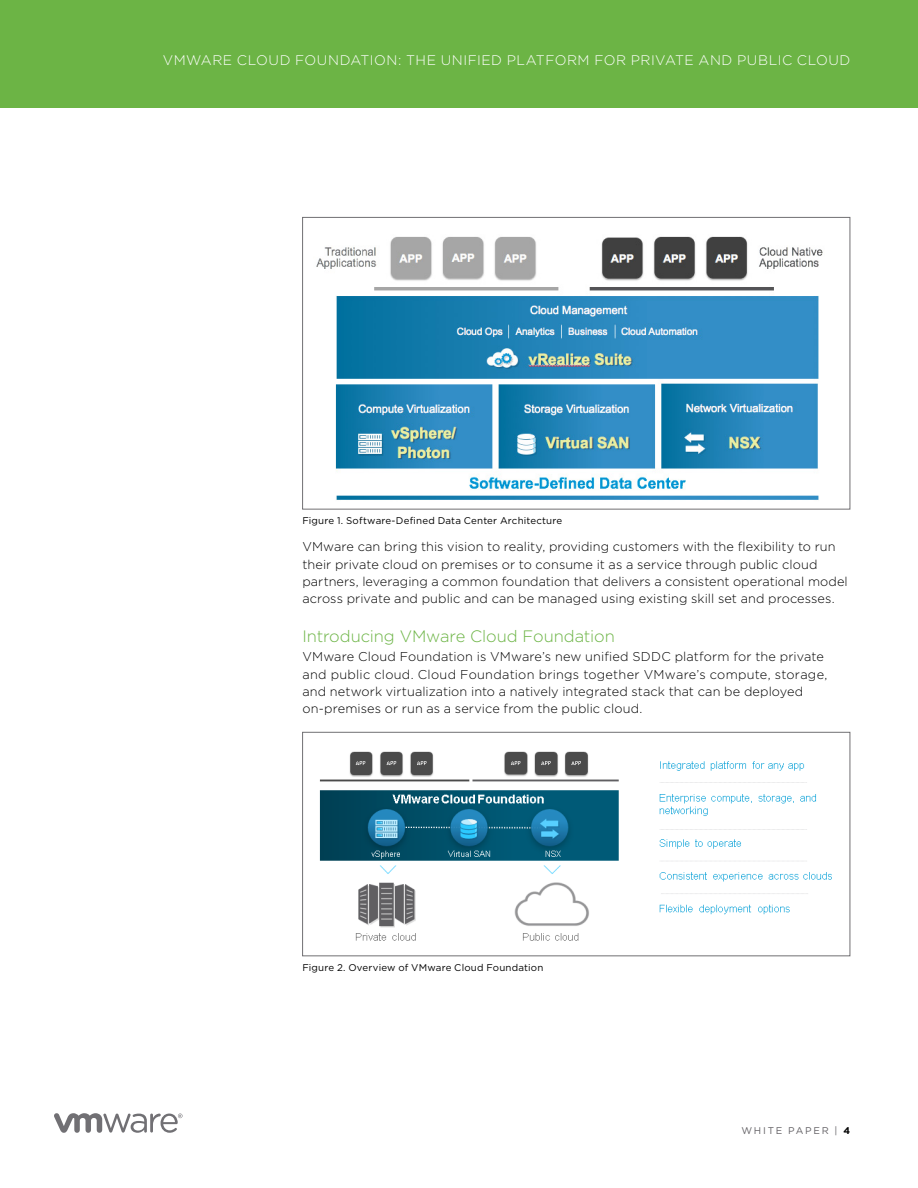
<style>
.page{position:relative;width:918px;height:1188px;background:#fff}
.page>*{position:absolute;margin:0;border:0;box-sizing:border-box;transform-origin:0 0}
.t1{font:300 16.5px "Gotham";letter-spacing:-.005em;color:#6cb445}
.t2{font:300 13.8px "Gotham";letter-spacing:.035em;color:#fff}
.t3{font:300 12.75px/17.2px "Gotham";letter-spacing:.005em;color:#000}
.t4{font:9.75px "Gotham";letter-spacing:.02em;color:#000}
.t5{font:9.75px "Gotham";letter-spacing:.175em;color:#636165}
.s1{font-weight:700;color:#000}
</style>
<div class="page">
<div style="left:0;top:0;width:918px;height:108px;background:#6cb445"></div>
<svg style="left:54px;top:1113px;width:129px;height:20px"></svg>
<img style="left:316px;top:236px;width:507px;height:264px">
<div style="left:302px;top:217px;width:548px;height:292px;border:1px solid #717073"></div>
<img style="left:319px;top:751px;width:513px;height:190px">
<div style="left:302px;top:732px;width:548px;height:224px;border:1px solid #717073"></div>
<p class="t2" style="left:163px;top:51px;width:689px">VMWARE CLOUD FOUNDATION: THE UNIFIED PLATFORM FOR PRIVATE AND PUBLIC CLOUD</p>
<p class="t4" style="left:302px;top:515px;width:261px">Figure 1. Software-Defined Data Center Architecture</p>
<p class="t3" style="left:302px;top:538px;width:547px">VMware can bring this vision to reality, providing customers with the flexibility to run their private cloud on premises or to consume it as a service through public cloud partners, leveraging a common foundation that delivers a consistent operational model across private and public and can be managed using existing skill set and processes.</p>
<p class="t1" style="left:302px;top:626px;width:314px">Introducing VMware Cloud Foundation</p>
<p class="t3" style="left:302px;top:648px;width:527px">VMware Cloud Foundation is VMware’s new unified SDDC platform for the private and public cloud. Cloud Foundation brings together VMware’s compute, storage, and network virtualization into a natively integrated stack that can be deployed on-premises or run as a service from the public cloud.</p>
<p class="t4" style="left:302px;top:961px;width:243px">Figure 2. Overview of VMware Cloud Foundation</p>
<p class="t5" style="left:741px;top:1125px;width:110px">WHITE PAPER | <span class="s1">4</span></p>
</div>
